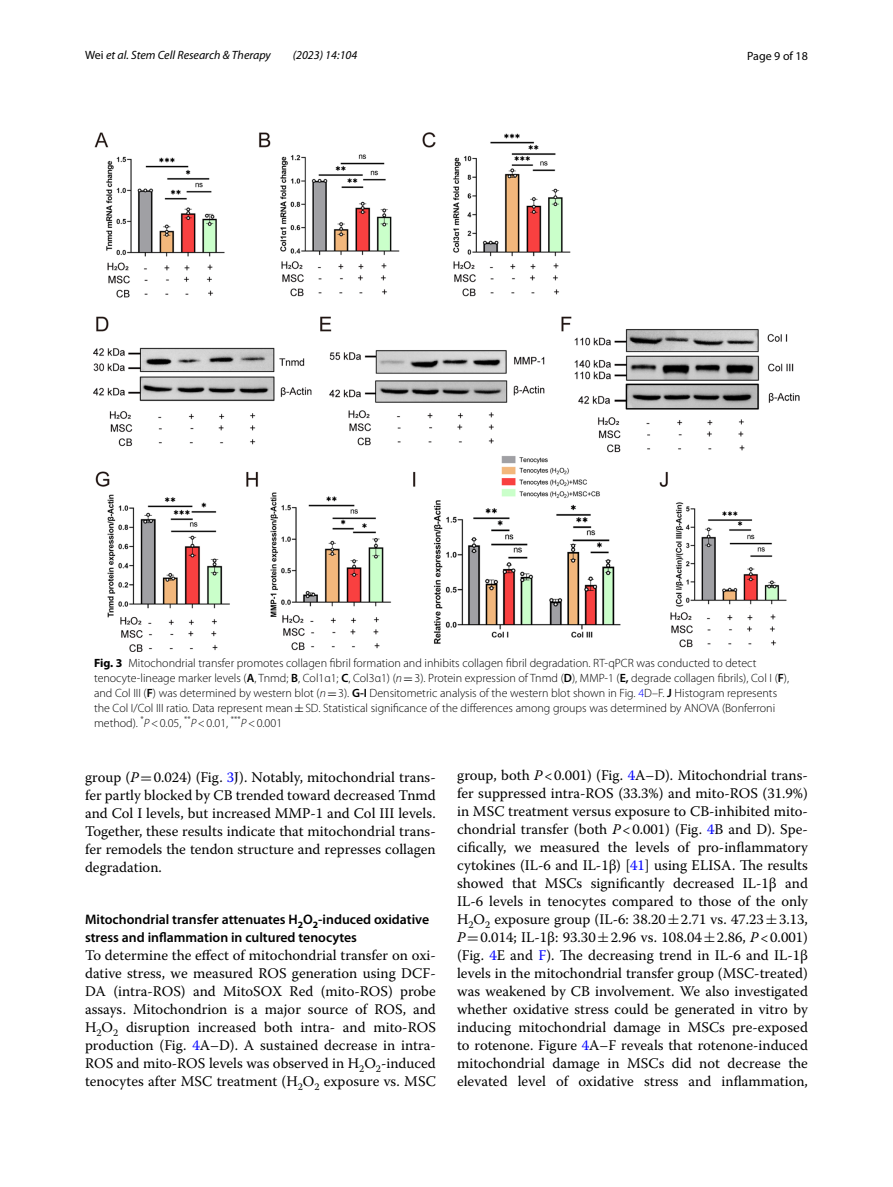
<style>
.page{position:relative;width:893px;height:1187px;background:#fff}
.page>*{position:absolute;margin:0;border:0;box-sizing:border-box;transform-origin:0 0}
.t1{font:14.7px/18px "Warnock Pro";color:#000;text-align:justify}
.t2{font:600 13.8px/18px "Myriad Pro";color:#000}
.t3{font:300 12px/15px "Myriad Pro";color:#000}
.t4{font:italic 12px "Myriad Pro";color:#000}
.t5{font:12px "Myriad Pro";color:#000}
.s1{font-style:normal}
.s2{font-weight:700}
.s3{font-weight:600}
.s4{font-style:italic}
.s5{font-family:"MTSY";font-weight:400}
.s6{color:#00f}
.s7{font-family:"MTSY"}
</style>
<div class="page">
<img style="left:94px;top:133px;width:705px;height:518px">
<p class="t4" style="left:85px;top:48px;width:187px"><span class="s1">Wei</span> et al. Stem Cell Research &amp; Therapy</p>
<p class="t4" style="left:293px;top:48px;width:66px">(2023) 14:104</p>
<p class="t5" style="left:747px;top:48px;width:62px">Page 9 of 18</p>
<p class="t3" style="left:94px;top:655px;width:697px"><span class="s2">Fig. 3</span> Mitochondrial transfer promotes collagen fibril formation and inhibits collagen fibril degradation. RT-qPCR was conducted to detect tenocyte-lineage marker levels (<span class="s3">A</span>, Tnmd; <span class="s3">B</span>, Col1α1; <span class="s3">C</span>, Col3α1) (<span class="s4">n</span><span class="s5">=</span>3). Protein expression of Tnmd (<span class="s3">D</span>), MMP-1 (<span class="s3">E,</span> degrade collagen fibrils), Col I (<span class="s3">F</span>), and Col III (<span class="s3">F</span>) was determined by western blot (<span class="s4">n</span><span class="s5">=</span>3). <span class="s3">G-I</span> Densitometric analysis of the western blot shown in Fig. <span class="s6">4</span>D–F. <span class="s3">J</span> Histogram represents the Col I/Col III ratio. Data represent mean<span class="s5">±</span>SD. Statistical significance of the differences among groups was determined by ANOVA (Bonferroni method). <sup>*</sup><span class="s4">P</span>&lt;0.05, <sup>**</sup><span class="s4">P</span>&lt;0.01, <sup>***</sup><span class="s4">P</span>&lt;0.001</p>
<p class="t1" style="left:85px;top:768px;width:352px">group (<span class="s4">P</span><span class="s7">=</span>0.024) (Fig. <span class="s6">3</span>J). Notably, mitochondrial trans&shy;fer partly blocked by CB trended toward decreased Tnmd and Col I levels, but increased MMP-1 and Col III levels.<br>Together, these results indicate that mitochondrial trans&shy;fer remodels the tendon structure and represses collagen degradation.</p>
<p class="t2" style="left:85px;top:910px;width:346px">Mitochondrial transfer attenuates H<sub>2</sub>O<sub>2</sub>‑induced oxidative stress and inflammation in cultured tenocytes</p>
<p class="t1" style="left:85px;top:946px;width:352px">To determine the effect of mitochondrial transfer on oxi&shy;dative stress, we measured ROS generation using DCF-DA (intra-ROS) and MitoSOX Red (mito-ROS) probe assays. Mitochondrion is a major source of ROS, and H<sub>2</sub>O<sub>2</sub> disruption increased both intra- and mito-ROS production (Fig. <span class="s6">4</span>A–D). A sustained decrease in intra-ROS and mito-ROS levels was observed in H<sub>2</sub>O<sub>2</sub>-induced tenocytes after MSC treatment (H<sub>2</sub>O<sub>2</sub> exposure vs. MSC</p>
<p class="t1" style="left:457px;top:766px;width:352px">group, both <span class="s4">P</span>&lt;0.001) (Fig. <span class="s6">4</span>A–D). Mitochondrial trans&shy;fer suppressed intra-ROS (33.3%) and mito-ROS (31.9%) in MSC treatment versus exposure to CB-inhibited mito&shy;chondrial transfer (both <span class="s4">P</span>&lt;0.001) (Fig. <span class="s6">4</span>B and D). Spe&shy;cifically, we measured the levels of pro-inflammatory cytokines (IL-6 and IL-1β) [<span class="s6">41</span>] using ELISA. The results showed that MSCs significantly decreased IL-1β and IL-6 levels in tenocytes compared to those of the only H<sub>2</sub>O<sub>2</sub> exposure group (IL-6: 38.20<span class="s7">±</span>2.71 vs. 47.23<span class="s7">±</span>3.13, <span class="s4">P</span><span class="s7">=</span>0.014; IL-1β: 93.30<span class="s7">±</span>2.96 vs. 108.04<span class="s7">±</span>2.86, <span class="s4">P</span>&lt;0.001) (Fig. <span class="s6">4</span>E and <span class="s6">F</span>). The decreasing trend in IL-6 and IL-1β levels in the mitochondrial transfer group (MSC-treated) was weakened by CB involvement. We also investigated whether oxidative stress could be generated in vitro by inducing mitochondrial damage in MSCs pre-exposed to rotenone. Figure <span class="s6">4</span>A–F reveals that rotenone-induced mitochondrial damage in MSCs did not decrease the elevated level of oxidative stress and inflammation,</p>
</div>
